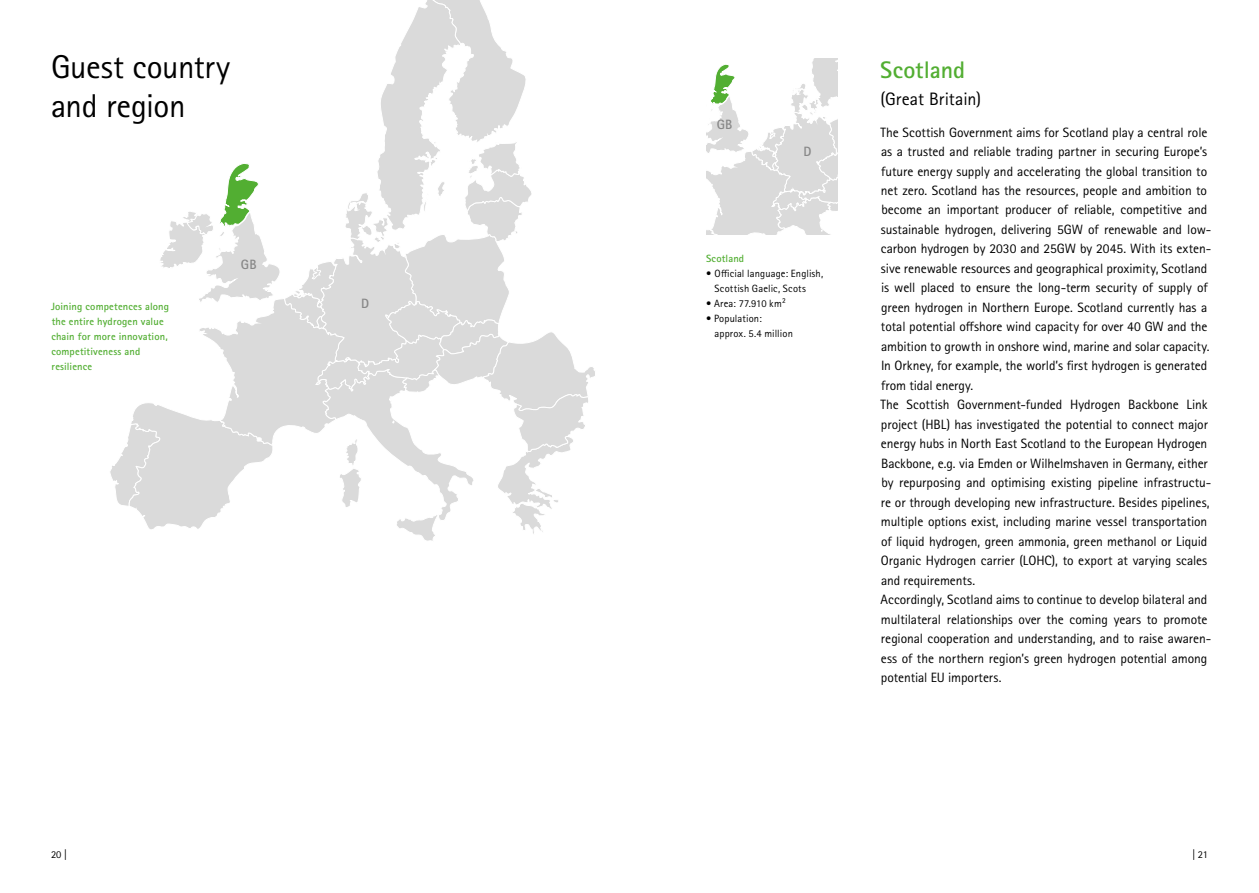
<style>
.page{position:relative;width:1259px;height:893px;background:#fff}
.page>*{position:absolute;margin:0;border:0;box-sizing:border-box;transform-origin:0 0}
.t1{font:33px/39px "Rotis Sans Serif Pro";letter-spacing:-.01em;color:#000}
.t2{font:700 24px "Rotis Sans Serif Pro";color:#52ae32}
.t3{font:18px "Rotis Sans Serif Pro";color:#000}
.t4{font:13.5px/19.5px "Rotis Sans Serif Pro";letter-spacing:-.005em;color:#000}
.t5{font:700 13.5px "Rotis Sans Serif Pro";color:#878787}
.t6{font:700 10.5px/15px "Rotis Sans Serif Pro";letter-spacing:.015em;color:#52ae32}
.t7{font:10.5px/15px "Rotis Sans Serif Pro";letter-spacing:.015em;color:#000}
</style>
<div class="page">
<svg style="left:110px;top:0;width:485px;height:541px"></svg>
<svg style="left:706px;top:58px;width:132px;height:176px"></svg>
<h1 class="t1" style="left:51px;top:48px;width:181px">Guest country and region</h1>
<p class="t6" style="left:51px;top:299px;width:119px">Joining competences along the entire hydrogen value chain for more innovation, competitiveness and resilience</p>
<p class="t5" style="left:241px;top:256px;width:17px">GB</p>
<p class="t5" style="left:361px;top:294px;width:10px">D</p>
<p class="t5" style="left:716px;top:116px;width:17px">GB</p>
<p class="t5" style="left:803px;top:143px;width:10px">D</p>
<p class="t6" style="left:706px;top:250px;width:40px">Scotland</p>
<p class="t7" style="left:714px;top:266px;width:110px;text-indent:-9px">• Official language: English,<br>Scottish Gaelic, Scots</p>
<p class="t7" style="left:706px;top:296px;width:81px">• Area: 77.910 km²</p>
<p class="t7" style="left:714px;top:311px;width:80px;text-indent:-9px">• Population: approx. 5.4 million</p>
<h2 class="t2" style="left:880px;top:55px;width:87px">Scotland</h2>
<h3 class="t3" style="left:880px;top:88px;width:102px">(Great Britain)</h3>
<p class="t4" style="left:880px;top:122px;width:332px">The Scottish Government aims for Scotland play a central role as a trusted and reliable trading partner in securing Europe’s future energy supply and accelerating the global transition to net zero. Scotland has the resources, people and ambition to become an important producer of reliable, competitive and sustainable hydrogen, delivering 5GW of renewable and low&shy;carbon hydrogen by 2030 and 25GW by 2045. With its exten&shy;sive renewable resources and geographical proximity, Scotland is well placed to ensure the long-term security of supply of green hydrogen in Northern Europe. Scotland currently has a total potential offshore wind capacity for over 40 GW and the ambition to growth in onshore wind, marine and solar capacity.<br>In Orkney, for example, the world’s first hydrogen is generated from tidal energy.<br>The Scottish Government-funded Hydrogen Backbone Link project (HBL) has investigated the potential to connect major energy hubs in North East Scotland to the European Hydrogen Backbone, e.g. via Emden or Wilhelmshaven in Germany, either by repurposing and optimising existing pipeline infrastructu&shy;re or through developing new infrastructure. Besides pipelines, multiple options exist, including marine vessel transportation of liquid hydrogen, green ammonia, green methanol or Liquid Organic Hydrogen carrier (LOHC), to export at varying scales and requirements.<br>Accordingly, Scotland aims to continue to develop bilateral and multilateral relationships over the coming years to promote regional cooperation and understanding, and to raise awaren&shy;ess of the northern region’s green hydrogen potential among potential EU importers.</p>
<p class="t7" style="left:51px;top:847px;width:17px">20 |</p>
<p class="t7" style="left:1192px;top:847px;width:17px">| 21</p>
</div>
